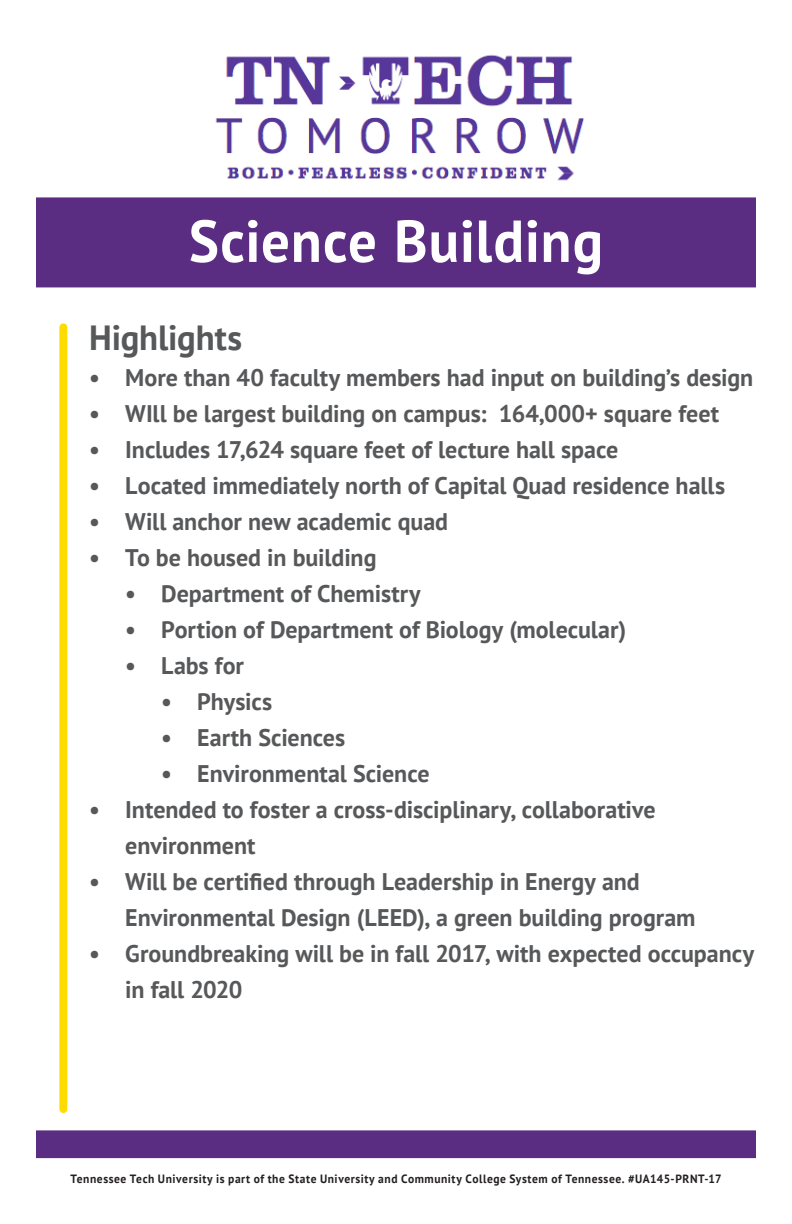
<style>
.page{position:relative;width:792px;height:1224px;background:#fff}
.page>*{position:absolute;margin:0;border:0;box-sizing:border-box;transform-origin:0 0}
.t1{font:700 59px "PT Sans";letter-spacing:.01em;color:#fff;scale:.96 1}
.t2{font:700 34.8px "PT Sans";letter-spacing:-.005em;color:#57585a}
.t3{font:700 24px/36px "PT Sans";color:#57585a}
.t4{font:700 12px "PT Sans";letter-spacing:.05em;color:#231f20;scale:.96 1}
</style>
<div class="page">
<div style="left:36px;top:197px;width:720px;height:90px;background:#5a2d83;border:2px solid #5a2d83"></div>
<div style="left:36px;top:1130px;width:720px;height:28px;background:#5a2d83;border:2px solid #5a2d83"></div>
<div style="left:59px;top:327px;width:8px;height:782px;background:#ffdc01"></div>
<img style="left:215px;top:55px;width:370px;height:126px">
<h1 class="t1" style="left:189px;top:209px;width:433px">Science Building</h1>
<h2 class="t2" style="left:89px;top:319px;width:155px">Highlights</h2>
<p class="t3" style="left:89px;top:361px;width:666px">• More than 40 faculty members had input on building’s design</p>
<p class="t3" style="left:89px;top:397px;width:631px">• WIll be largest building on campus: 164,000+ square feet</p>
<p class="t3" style="left:89px;top:433px;width:531px">• Includes 17,624 square feet of lecture hall space</p>
<p class="t3" style="left:89px;top:469px;width:637px">• Located immediately north of Capital Quad residence halls</p>
<p class="t3" style="left:89px;top:505px;width:360px">• Will anchor new academic quad</p>
<p class="t3" style="left:89px;top:541px;width:289px">• To be housed in building</p>
<p class="t3" style="left:125px;top:577px;width:297px">• Department of Chemistry</p>
<p class="t3" style="left:125px;top:613px;width:502px">• Portion of Department of Biology (molecular)</p>
<p class="t3" style="left:125px;top:649px;width:120px">• Labs for</p>
<p class="t3" style="left:161px;top:685px;width:113px">• Physics</p>
<p class="t3" style="left:161px;top:721px;width:185px">• Earth Sciences</p>
<p class="t3" style="left:161px;top:757px;width:270px">• Environmental Science</p>
<p class="t3" style="left:125px;top:793px;width:532px;text-indent:-36px">• Intended to foster a cross-disciplinary, collaborative environment</p>
<p class="t3" style="left:125px;top:865px;width:572px;text-indent:-36px">• Will be certified through Leadership in Energy and<br>Environmental Design (LEED), a green building program</p>
<p class="t3" style="left:125px;top:937px;width:631px;text-indent:-36px">• Groundbreaking will be in fall 2017, with expected occupancy in fall 2020</p>
<p class="t4" style="left:71px;top:1172px;width:680px">Tennessee Tech University is part of the State University and Community College System of Tennessee. #UA145-PRNT-17</p>
</div>
